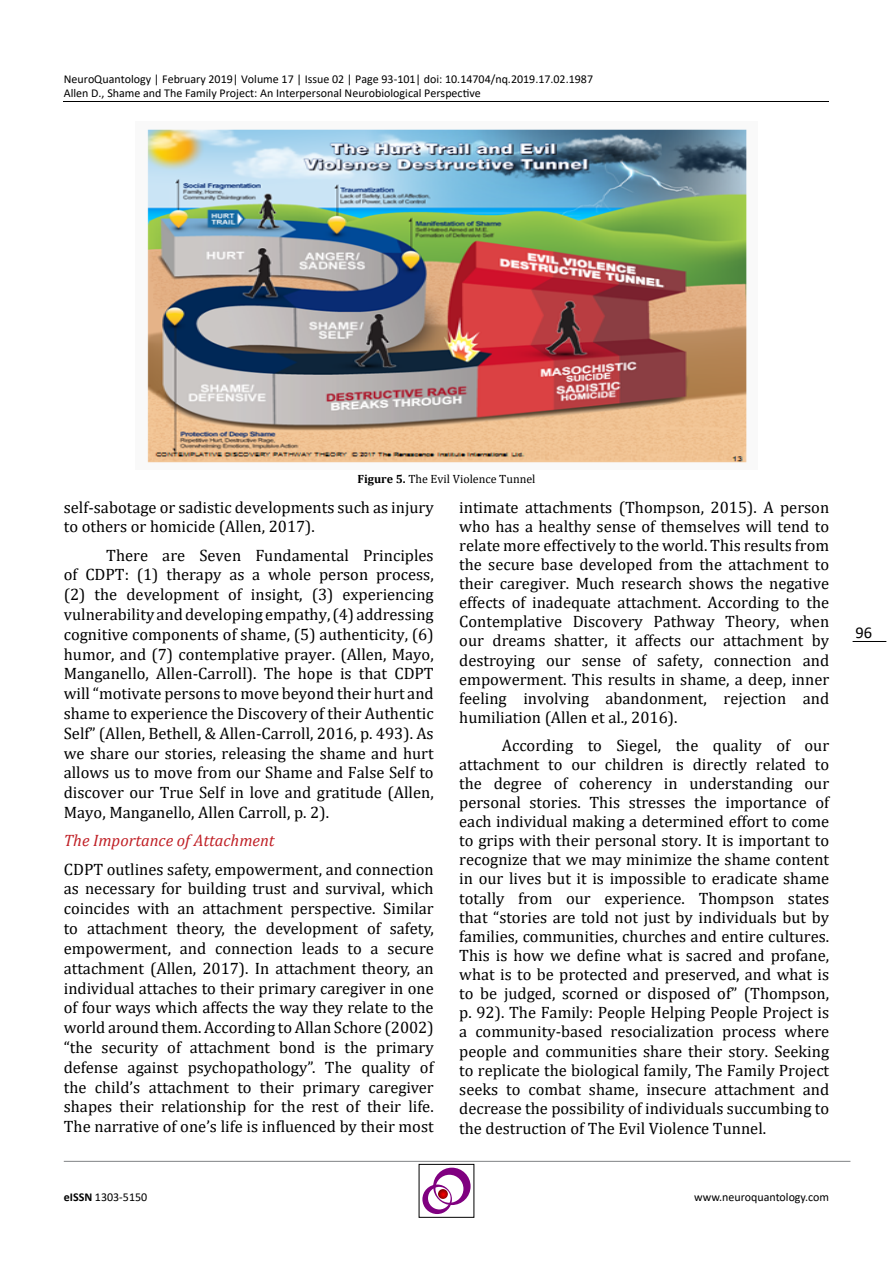
<style>
.page{position:relative;width:893px;height:1263px;background:#fff}
.page>*{position:absolute;margin:0;border:0;box-sizing:border-box;transform-origin:0 0}
.t1{font:16.5px/19.8px "Cambria";color:#000;text-align:justify}
.t2{font:italic 16.5px "Cambria";color:#c02026}
.t3{font:16.5px "Calibri";color:#000}
.t4{font:12px/14.4px "Calibri";color:#000}
.t5{font:12px "Cambria";color:#000}
.s1{font-weight:700}
</style>
<div class="page">
<svg style="left:422px;top:1168px;width:49px;height:46px"></svg>
<hr style="left:853px;top:641px;width:33px;height:1px;background:#000">
<hr style="left:64px;top:1161px;width:786px;height:1px;background:#808285">
<hr style="left:64px;top:101px;width:765px;height:1px;background:#000">
<img style="left:147px;top:129px;width:600px;height:334px">
<p class="t4" style="left:64px;top:72px;width:531px">NeuroQuantology | February 2019| Volume 17 | Issue 02 | Page 93-101| doi: 10.14704/nq.2019.17.02.1987<br>Allen D., Shame and The Family Project: An Interpersonal Neurobiological Perspective</p>
<p class="t5" style="left:357px;top:471px;width:180px"><span class="s1">Figure 5.</span> The Evil Violence Tunnel</p>
<p class="t1" style="left:64px;top:497px;width:371px">self-sabotage or sadistic developments such as injury to others or homicide (Allen, 2017).</p>
<p class="t1" style="left:64px;top:545px;width:371px;text-indent:43px">There are Seven Fundamental Principles of CDPT: (1) therapy as a whole person process, (2) the development of insight, (3) experiencing vulnerability and developing empathy, (4) addressing cognitive components of shame, (5) authenticity, (6) humor, and (7) contemplative prayer. (Allen, Mayo, Manganello, Allen-Carroll). The hope is that CDPT will “motivate persons to move beyond their hurt and shame to experience the Discovery of their Authentic Self” (Allen, Bethell, &amp; Allen-Carroll, 2016, p. 493). As we share our stories, releasing the shame and hurt allows us to move from our Shame and False Self to discover our True Self in love and gratitude (Allen, Mayo, Manganello, Allen Carroll, p. 2).</p>
<p class="t2" style="left:64px;top:829px;width:212px">The Importance of Attachment</p>
<p class="t1" style="left:64px;top:859px;width:371px">CDPT outlines safety, empowerment, and connection as necessary for building trust and survival, which coincides with an attachment perspective. Similar to attachment theory, the development of safety, empowerment, and connection leads to a secure attachment (Allen, 2017). In attachment theory, an individual attaches to their primary caregiver in one of four ways which affects the way they relate to the world around them. According to Allan Schore (2002) “the security of attachment bond is the primary defense against psychopathology”. The quality of the child’s attachment to their primary caregiver shapes their relationship for the rest of their life.<br>The narrative of one’s life is influenced by their most</p>
<p class="t1" style="left:459px;top:497px;width:371px;line-height:19px">intimate attachments (Thompson, 2015). A person who has a healthy sense of themselves will tend to relate more effectively to the world. This results from the secure base developed from the attachment to their caregiver. Much research shows the negative effects of inadequate attachment. According to the Contemplative Discovery Pathway Theory, when our dreams shatter, it affects our attachment by destroying our sense of safety, connection and empowerment. This results in shame, a deep, inner feeling involving abandonment, rejection and humiliation (Allen et al., 2016).</p>
<p class="t1" style="left:459px;top:735px;width:371px;line-height:19.2px;text-indent:43px">According to Siegel, the quality of our attachment to our children is directly related to the degree of coherency in understanding our personal stories. This stresses the importance of each individual making a determined effort to come to grips with their personal story. It is important to recognize that we may minimize the shame content in our lives but it is impossible to eradicate shame totally from our experience. Thompson states that “stories are told not just by individuals but by families, communities, churches and entire cultures.<br>This is how we define what is sacred and profane, what is to be protected and preserved, and what is to be judged, scorned or disposed of” (Thompson, p. 92). The Family: People Helping People Project is a community-based resocialization process where people and communities share their story. Seeking to replicate the biological family, The Family Project seeks to combat shame, insecure attachment and decrease the possibility of individuals succumbing to the destruction of The Evil Violence Tunnel.</p>
<p class="t4" style="left:64px;top:1189px;width:85px"><span class="s1">eISSN</span> 1303-5150</p>
<p class="t4" style="left:694px;top:1189px;width:137px">www.neuroquantology.com</p>
<p class="t3" style="left:855px;top:621px;width:18px">96</p>
</div>
